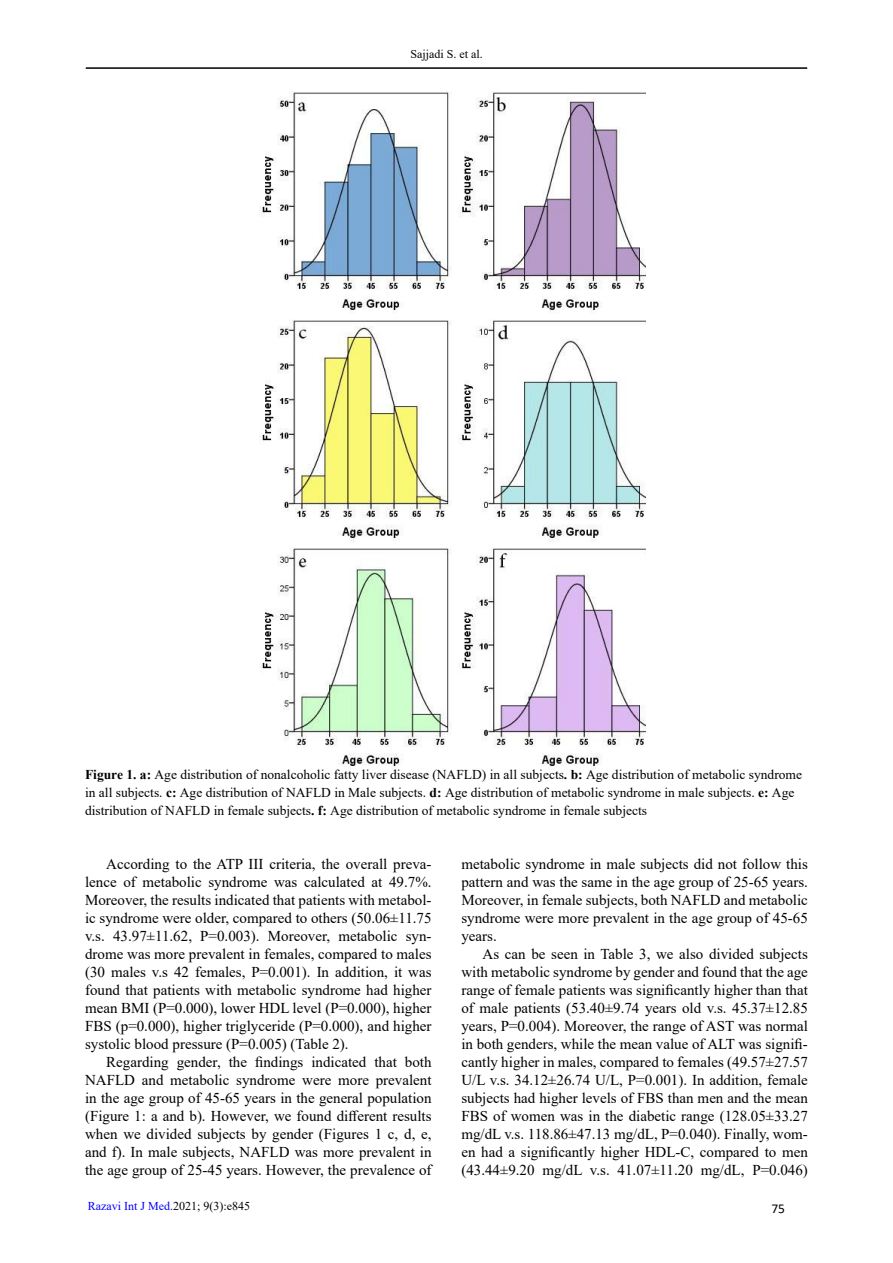
<style>
.page{position:relative;width:893px;height:1263px;background:#fff}
.page>*{position:absolute;margin:0;border:0;box-sizing:border-box;transform-origin:0 0}
.t1{font:15px/18px "Times New Roman";color:#000;text-align:justify}
.t2{font:13.5px/18px "Times New Roman";color:#000}
.t3{font:13.5px "Calibri";color:#000}
.t4{font:12px "Times New Roman";color:#00f}
.t5{font:12px "Times New Roman";color:#000}
.s1{font-weight:700}
.s2{color:#000}
</style>
<div class="page">
<hr style="left:86px;top:67px;width:721px;height:2px;background:#000">
<img style="left:260px;top:92px;width:386px;height:678px">
<p class="t5" style="left:410px;top:45px;width:74px">Sajjadi S. et al.</p>
<p class="t2" style="left:85px;top:765px;width:719px"><span class="s1">Figure 1. a:</span> Age distribution of nonalcoholic fatty liver disease (NAFLD) in all subjects<span class="s1">. b:</span> Age distribution of metabolic syndrome in all subjects. <span class="s1">c:</span> Age distribution of NAFLD in Male subjects. <span class="s1">d:</span> Age distribution of metabolic syndrome in male subjects. <span class="s1">e:</span> Age distribution of NAFLD in female subjects<span class="s1">. f:</span> Age distribution of metabolic syndrome in female subjects</p>
<p class="t1" style="left:85px;top:855px;width:348px;text-indent:21px">According to the ATP III criteria, the overall preva&shy;lence of metabolic syndrome was calculated at 49.7%.<br>Moreover, the results indicated that patients with metabol&shy;ic syndrome were older, compared to others (50.06±11.75 v.s. 43.97±11.62, P=0.003). Moreover, metabolic syn&shy;drome was more prevalent in females, compared to males (30 males v.s 42 females, P=0.001). In addition, it was found that patients with metabolic syndrome had higher mean BMI (P=0.000), lower HDL level (P=0.000), higher FBS (p=0.000), higher triglyceride (P=0.000), and higher systolic blood pressure (P=0.005) (Table 2).</p>
<p class="t1" style="left:85px;top:1053px;width:348px;text-indent:21px">Regarding gender, the findings indicated that both NAFLD and metabolic syndrome were more prevalent in the age group of 45-65 years in the general population (Figure 1: a and b). However, we found different results when we divided subjects by gender (Figures 1 c, d, e, and f). In male subjects, NAFLD was more prevalent in the age group of 25-45 years. However, the prevalence of</p>
<p class="t4" style="left:88px;top:1197px;width:164px">Razavi Int J Med.<span class="s2">2021; 9(3):e845</span></p>
<p class="t1" style="left:461px;top:855px;width:348px">metabolic syndrome in male subjects did not follow this pattern and was the same in the age group of 25-65 years.<br>Moreover, in female subjects, both NAFLD and metabolic syndrome were more prevalent in the age group of 45-65 years.</p>
<p class="t1" style="left:461px;top:945px;width:348px;text-indent:21px">As can be seen in Table 3, we also divided subjects with metabolic syndrome by gender and found that the age range of female patients was significantly higher than that of male patients (53.40±9.74 years old v.s. 45.37±12.85 years, P=0.004). Moreover, the range of AST was normal in both genders, while the mean value of ALT was signifi&shy;cantly higher in males, compared to females (49.57±27.57<br>U/L v.s. 34.12±26.74 U/L, P=0.001). In addition, female subjects had higher levels of FBS than men and the mean FBS of women was in the diabetic range (128.05±33.27 mg/dL v.s. 118.86±47.13 mg/dL, P=0.040). Finally, wom&shy;en had a significantly higher HDL-C, compared to men (43.44±9.20 mg/dL v.s. 41.07±11.20 mg/dL, P=0.046)</p>
<p class="t3" style="left:771px;top:1199px;width:15px">75</p>
</div>
